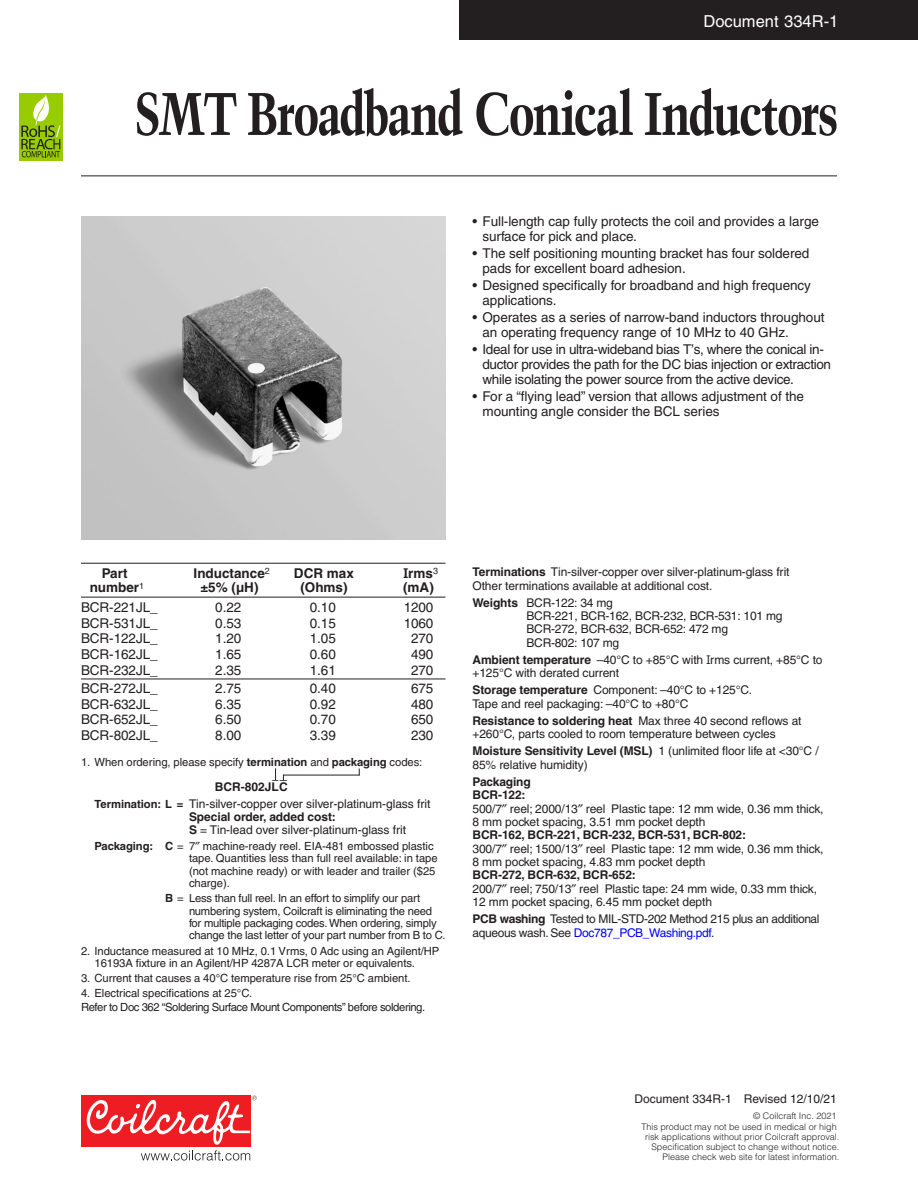
<style>
.page{position:relative;width:918px;height:1188px;background:#fff}
.page>*{position:absolute;margin:0;border:0;box-sizing:border-box;transform-origin:0 0}
.Headline{font:700 condensed 60px "Trump Mediaeval";letter-spacing:-.04em;color:#231f20}
.Document_number{font:16.5px "Helvetica";color:#fff}
.Specs{font:13.5px/14.9px "Helvetica";letter-spacing:-.005em;color:#231f20}
.Specs-2{font:13.5px/14.9px "Helvetica";letter-spacing:-.025em;color:#231f20}
.Specs_Head{font:700 13.5px "Helvetica";color:#231f20}
.Specs_RuleBelow{font:13.5px "Helvetica";letter-spacing:-.005em;color:#231f20}
.Points{font:12px/13.4px "Helvetica";letter-spacing:-.01em;color:#231f20}
.Note_Tol_Ter_Pac{font:12px/13.4px "Helvetica";letter-spacing:-.005em;color:#231f20}
.Points-2{font:12px/13.4px "Helvetica";letter-spacing:-.03em;color:#231f20}
.Note_PartNumber{font:700 12px "Helvetica";color:#231f20}
.Note_Tol_Ter_Pac-2{font:11.25px/12.3px "Helvetica";letter-spacing:-.02em;color:#231f20}
.Notes{font:11.25px/12.5px "Helvetica";letter-spacing:-.005em;color:#231f20}
.Notes-2{font:11.25px "Helvetica";letter-spacing:-.035em;color:#231f20}
.t1{font:300 9px/9.9px "Helvetica";color:#231f20;text-align:right}
.s1{font-family:"Glypha"}
.s2{font-weight:700}
.s3{font-family:"Part Number Code"}
.s4{font-weight:700;font-size:11.25px}
.s5{color:#00f}
</style>
<div class="page">
<div style="left:459px;top:0;width:459px;height:40px;background:#231f20"></div>
<hr style="left:81px;top:176px;width:756px;height:1px;background:#231f20">
<div style="left:81px;top:1096px;width:169px;height:51px;background:#ee1d23"></div>
<svg style="left:86px;top:1096px;width:171px;height:65px"></svg>
<div style="left:19px;top:93px;width:44px;height:67px;background:#9c0"></div>
<svg style="left:21px;top:95px;width:39px;height:62px"></svg>
<svg style="left:275px;top:768px;width:1px;height:12px"></svg>
<hr style="left:81px;top:563px;width:365px;height:1px;background:#231f20">
<hr style="left:81px;top:597px;width:365px;height:1px;background:#231f20">
<hr style="left:81px;top:679px;width:365px;height:1px;background:#231f20">
<img style="left:81px;top:216px;width:365px;height:324px">
<hr style="left:283px;top:775px;width:77px;height:1px;background:#231f20">
<p class="Document_number" style="left:703px;top:11px;width:136px">Document 334R-1</p>
<p class="Headline" style="left:134px;top:76px;width:706px">SMT Broadband Conical Inductors</p>
<p class="Specs" style="left:482px;top:214px;width:338px;text-indent:-10px">• Full-length cap fully protects the coil and provides a large surface for pick and place.</p>
<p class="Specs" style="left:482px;top:246px;width:328px;text-indent:-10px">• The self positioning mounting bracket has four soldered pads for excellent board adhesion.</p>
<p class="Specs" style="left:482px;top:278px;width:330px;text-indent:-10px">• Designed specifically for broadband and high frequency applications.</p>
<p class="Specs" style="left:482px;top:310px;width:344px;text-indent:-10px">• Operates as a series of narrow-band inductors throughout an operating frequency range of 10 MHz to 40 GHz.</p>
<p class="Specs-2" style="left:482px;top:342px;width:350px;text-indent:-10px">• Ideal for use in ultra-wideband bias T’s, where the conical in&shy;ductor provides the path for the DC bias injection or extraction while isolating the power source from the active device.</p>
<p class="Specs" style="left:482px;top:388px;width:323px;text-indent:-10px">• For a “flying lead” version that allows adjustment of the mounting angle consider the BCL series</p>
<p class="Specs_Head" style="left:102px;top:565px;width:28px">Part</p>
<p class="Specs_Head" style="left:194px;top:565px;width:78px">Inductance<sup>2</sup></p>
<p class="Specs_Head" style="left:294px;top:565px;width:62px">DCR max</p>
<p class="Specs_Head" style="left:403px;top:565px;width:36px"><span class="s1">I</span>rms<sup>3</sup></p>
<p class="Specs_Head" style="left:90px;top:579px;width:56px">number<sup>1</sup></p>
<p class="Specs_Head" style="left:200px;top:579px;width:60px">±5% (µH)</p>
<p class="Specs_Head" style="left:300px;top:579px;width:49px">(Ohms)</p>
<p class="Specs_Head" style="left:403px;top:579px;width:32px">(mA)</p>
<p class="Specs" style="left:81px;top:600px;width:78px">BCR-221JL_</p>
<p class="Specs" style="left:215px;top:600px;width:28px">0.22</p>
<p class="Specs" style="left:310px;top:600px;width:28px">0.10</p>
<p class="Specs" style="left:404px;top:600px;width:31px">1200</p>
<p class="Specs" style="left:81px;top:616px;width:78px">BCR-531JL_</p>
<p class="Specs" style="left:215px;top:616px;width:28px">0.53</p>
<p class="Specs" style="left:310px;top:616px;width:28px">0.15</p>
<p class="Specs" style="left:404px;top:616px;width:31px">1060</p>
<p class="Specs" style="left:81px;top:631px;width:78px">BCR-122JL_</p>
<p class="Specs" style="left:215px;top:631px;width:28px">1.20</p>
<p class="Specs" style="left:310px;top:631px;width:28px">1.05</p>
<p class="Specs" style="left:411px;top:631px;width:24px">270</p>
<p class="Specs" style="left:81px;top:647px;width:78px">BCR-162JL_</p>
<p class="Specs" style="left:215px;top:647px;width:28px">1.65</p>
<p class="Specs" style="left:310px;top:647px;width:28px">0.60</p>
<p class="Specs" style="left:411px;top:647px;width:24px">490</p>
<p class="Specs_RuleBelow" style="left:81px;top:662px;width:78px">BCR-232JL_</p>
<p class="Specs_RuleBelow" style="left:215px;top:662px;width:28px">2.35</p>
<p class="Specs_RuleBelow" style="left:310px;top:662px;width:28px">1.61</p>
<p class="Specs_RuleBelow" style="left:411px;top:662px;width:24px">270</p>
<p class="Specs" style="left:81px;top:681px;width:78px">BCR-272JL_</p>
<p class="Specs" style="left:215px;top:681px;width:28px">2.75</p>
<p class="Specs" style="left:310px;top:681px;width:28px">0.40</p>
<p class="Specs" style="left:411px;top:681px;width:24px">675</p>
<p class="Specs" style="left:81px;top:696px;width:78px">BCR-632JL_</p>
<p class="Specs" style="left:215px;top:696px;width:28px">6.35</p>
<p class="Specs" style="left:310px;top:696px;width:28px">0.92</p>
<p class="Specs" style="left:411px;top:696px;width:24px">480</p>
<p class="Specs" style="left:81px;top:712px;width:78px">BCR-652JL_</p>
<p class="Specs" style="left:215px;top:712px;width:28px">6.50</p>
<p class="Specs" style="left:310px;top:712px;width:28px">0.70</p>
<p class="Specs" style="left:411px;top:712px;width:24px">650</p>
<p class="Specs" style="left:81px;top:728px;width:78px">BCR-802JL_</p>
<p class="Specs" style="left:215px;top:728px;width:28px">8.00</p>
<p class="Specs" style="left:310px;top:728px;width:28px">3.39</p>
<p class="Specs" style="left:411px;top:728px;width:24px">230</p>
<p class="Notes" style="left:81px;top:756px;width:343px">1. When ordering, please specify <span class="s2">termination</span> and <span class="s2">packaging</span> codes:</p>
<p class="Note_PartNumber" style="left:215px;top:779px;width:74px">BCR-802J<span class="s3">LC</span></p>
<p class="Note_Tol_Ter_Pac" style="left:189px;top:797px;width:243px;text-indent:-94px"><span class="s4">Termination: L =</span> Tin-silver-copper over silver-platinum-glass frit<br><span class="s2">Special order, added cost:<br>S</span> = Tin-lead over silver-platinum-glass frit</p>
<p class="Note_Tol_Ter_Pac-2" style="left:189px;top:840px;width:250px;text-indent:-94px"><span class="s2">Packaging: C</span> = 7 machine-ready reel. EIA-481 embossed plastic tape. Quantities less than full reel available: in tape (not machine ready) or with leader and trailer ($25 charge).</p>
<p class="Note_Tol_Ter_Pac-2" style="left:189px;top:892px;width:258px;text-indent:-24px"><span class="s2">B</span> = Less than full reel. In an effort to simplify our part numbering system, Coilcraft is eliminating the need for multiple packaging codes. When ordering, simply change the last letter of your part number from B to C.</p>
<p class="Notes" style="left:94px;top:945px;width:346px;text-indent:-14px">2. Inductance measured at 10 MHz, 0.1 Vrms, 0 Adc using an Agilent/HP<br>16193A fixture in an Agilent/HP 4287A LCR meter or equivalents.</p>
<p class="Notes" style="left:81px;top:972px;width:331px">3. Current that causes a 40°C temperature rise from 25°C ambient.</p>
<p class="Notes" style="left:81px;top:986px;width:173px">4. Electrical specifications at 25°C.</p>
<p class="Notes-2" style="left:81px;top:1001px;width:346px">Refer to Doc 362 “Soldering Surface Mount Components” before soldering.</p>
<p class="Points" style="left:472px;top:565px;width:319px"><span class="s2">Terminations</span> Tin-silver-copper over silver-platinum-glass frit<br>Other terminations available at additional cost.</p>
<p class="Points" style="left:526px;top:596px;width:258px;text-indent:-54px"><span class="s2">Weights</span> BCR-122: 34 mg<br>BCR-221, BCR-162, BCR-232, BCR-531: 101 mg<br>BCR-272, BCR-632, BCR-652: 472 mg<br>BCR-802: 107 mg</p>
<p class="Points" style="left:472px;top:653px;width:352px"><span class="s2">Ambient temperature</span> –40°C to +85°C with <span class="s1">I</span>rms current, +85°C to +125°C with derated current</p>
<p class="Points" style="left:472px;top:684px;width:281px"><span class="s2">Storage temperature</span> Component: –40°C to +125°C.<br>Tape and reel packaging: –40°C to +80°C</p>
<p class="Points" style="left:472px;top:714px;width:331px"><span class="s2">Resistance to soldering heat</span> Max three 40 second reflows at +260°C, parts cooled to room temperature between cycles</p>
<p class="Points" style="left:472px;top:744px;width:348px"><span class="s2">Moisture Sensitivity Level (MSL)</span> 1 (unlimited floor life at &lt;30°C /<br>85% relative humidity)</p>
<p class="Points" style="left:472px;top:775px;width:353px"><span class="s2">Packaging<br>BCR-122:<br></span>500/7 reel; 2000/13 reel Plastic tape: 12 mm wide, 0.36 mm thick, 8 mm pocket spacing, 3.51 mm pocket depth<br><span class="s2">BCR-162, BCR-221, BCR-232, BCR-531, BCR-802:<br></span>300/7 reel; 1500/13 reel Plastic tape: 12 mm wide, 0.36 mm thick, 8 mm pocket spacing, 4.83 mm pocket depth<br><span class="s2">BCR-272, BCR-632, BCR-652:<br></span>200/7 reel; 750/13 reel Plastic tape: 24 mm wide, 0.33 mm thick, 12 mm pocket spacing, 6.45 mm pocket depth</p>
<p class="Points-2" style="left:472px;top:912px;width:349px"><span class="s2">PCB washing</span> Tested to MIL-STD-202 Method 215 plus an additional aqueous wash. See <span class="s5">Doc787_PCB_Washing.pdf</span>.</p>
<p class="Points" style="left:635px;top:1092px;width:204px">Document 334R-1 Revised 12/10/21</p>
<p class="t1" style="left:641px;top:1110px;width:197px;line-height:11.4px">© Coilcraft Inc. 2021<br>This product may not be used in medical or high</p>
<p class="t1" style="left:645px;top:1132px;width:196px">risk applications without prior Coilcraft approval.<br>Specification subject to change without notice.<br>Please check web site for latest information.</p>
</div>
